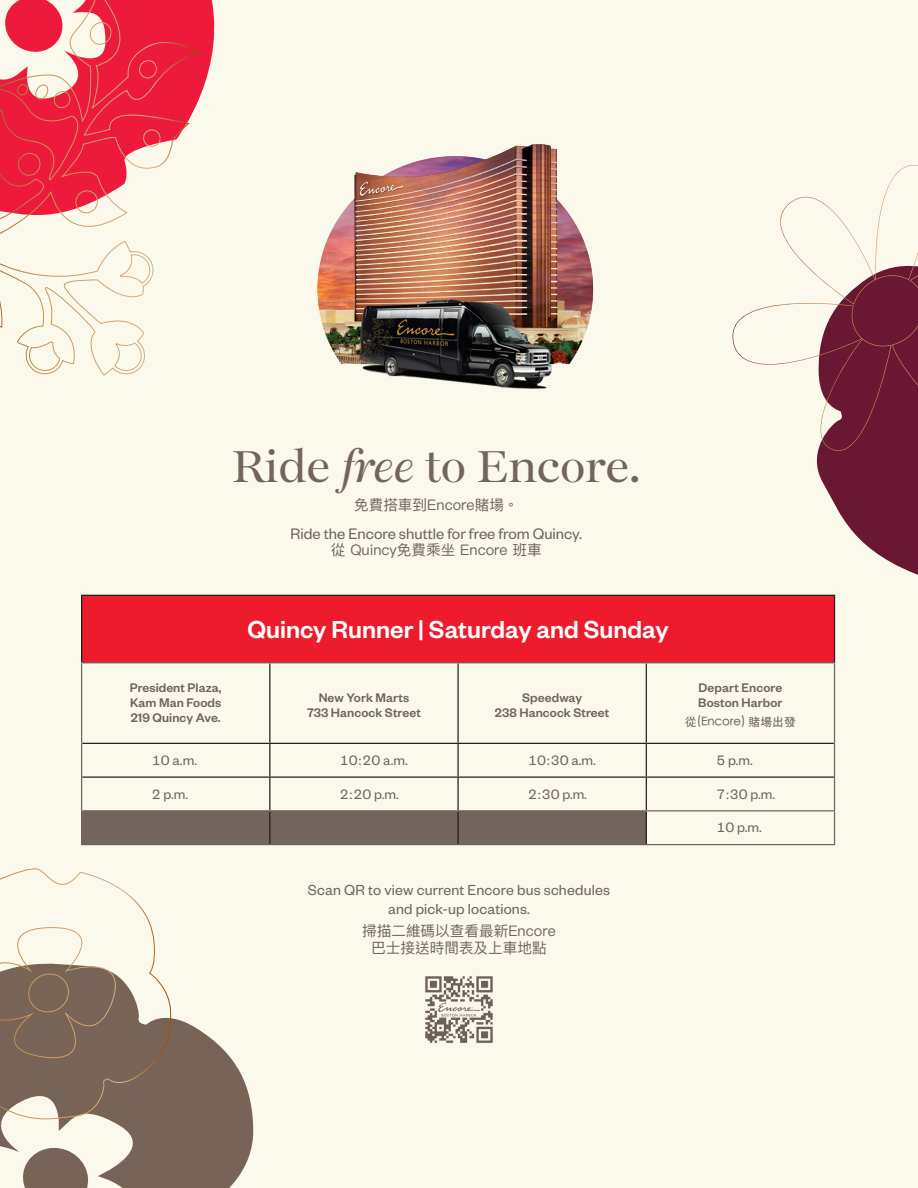
<style>
.page{position:relative;width:918px;height:1188px;background:#faf9ec}
.page>*{position:absolute;margin:0;border:0;box-sizing:border-box;transform-origin:0 0}
.t1{font:43.95px "Monday";letter-spacing:.01em;color:#71655d}
.t2{font:500 27px "Founders Grotesk";color:#fff}
.t3{font:16.65px "Founders Grotesk";color:#71655d}
.t4{font:16.05px/18.8px "Founders Grotesk";letter-spacing:.01em;color:#71655d;text-align:center}
.t5{font:15px "Founders Grotesk";color:#71655d}
.t6{font:14.55px/17.5px "Ping Fang HK";color:#71655d;text-align:center}
.t7{font:14.55px "Ping Fang SC";color:#71655d}
.t8{font:500 13.65px "Founders Grotesk";letter-spacing:.005em;color:#71655d}
.t9{font:500 11.85px "ST Heiti TC";color:#71655d}
.s1{font-style:italic}
</style>
<div class="page">
<svg style="left:201px;top:0;width:14px;height:94px"></svg>
<svg style="left:0;top:1011px;width:254px;height:177px;fill:#776456"></svg>
<svg style="left:19px;top:1144px;width:73px;height:44px"></svg>
<svg style="left:0;top:0;width:201px;height:376px"></svg>
<svg style="left:0;top:868px;width:171px;height:259px"></svg>
<div style="left:82px;top:595px;width:753px;height:68px;background:#ee1b2d"></div>
<div style="left:82px;top:811px;width:564px;height:33px;background:#71655d"></div>
<hr style="left:834px;top:596px;width:1px;height:66px;background:#231f20">
<hr style="left:269px;top:663px;width:1px;height:80px;background:#231f20">
<hr style="left:457px;top:663px;width:2px;height:80px;background:#231f20">
<hr style="left:646px;top:663px;width:1px;height:80px;background:#231f20">
<hr style="left:82px;top:743px;width:188px;height:1px;background:#231f20">
<hr style="left:270px;top:743px;width:188px;height:1px;background:#231f20">
<hr style="left:269px;top:744px;width:1px;height:32px;background:#231f20">
<hr style="left:458px;top:743px;width:188px;height:1px;background:#231f20">
<hr style="left:457px;top:744px;width:2px;height:32px;background:#231f20">
<hr style="left:646px;top:743px;width:188px;height:1px;background:#231f20">
<hr style="left:646px;top:744px;width:1px;height:32px;background:#231f20">
<hr style="left:82px;top:776px;width:188px;height:2px;background:#231f20">
<hr style="left:270px;top:776px;width:188px;height:2px;background:#231f20">
<hr style="left:269px;top:778px;width:1px;height:32px;background:#231f20">
<hr style="left:458px;top:776px;width:188px;height:2px;background:#231f20">
<hr style="left:457px;top:778px;width:2px;height:32px;background:#231f20">
<hr style="left:646px;top:776px;width:188px;height:2px;background:#231f20">
<hr style="left:646px;top:778px;width:1px;height:32px;background:#231f20">
<hr style="left:269px;top:811px;width:1px;height:33px;background:#231f20">
<hr style="left:457px;top:811px;width:2px;height:33px;background:#231f20">
<hr style="left:646px;top:811px;width:1px;height:33px;background:#231f20">
<hr style="left:81px;top:595px;width:189px;height:1px;background:#231f20">
<hr style="left:81px;top:596px;width:1px;height:66px;background:#231f20">
<hr style="left:270px;top:595px;width:188px;height:1px;background:#231f20">
<hr style="left:458px;top:595px;width:188px;height:1px;background:#231f20">
<hr style="left:646px;top:595px;width:189px;height:1px;background:#231f20">
<hr style="left:81px;top:662px;width:189px;height:1px;background:#71655d">
<hr style="left:81px;top:663px;width:1px;height:80px;background:#71655d">
<hr style="left:270px;top:662px;width:188px;height:1px;background:#71655d">
<hr style="left:458px;top:662px;width:188px;height:1px;background:#71655d">
<hr style="left:646px;top:662px;width:189px;height:1px;background:#71655d">
<hr style="left:834px;top:663px;width:1px;height:80px;background:#71655d">
<hr style="left:81px;top:743px;width:1px;height:34px;background:#71655d">
<hr style="left:834px;top:743px;width:1px;height:34px;background:#71655d">
<hr style="left:81px;top:777px;width:1px;height:33px;background:#71655d">
<hr style="left:834px;top:777px;width:1px;height:33px;background:#71655d">
<hr style="left:81px;top:810px;width:189px;height:1px;background:#71655d">
<hr style="left:81px;top:811px;width:1px;height:33px;background:#71655d">
<hr style="left:270px;top:810px;width:188px;height:1px;background:#71655d">
<hr style="left:458px;top:810px;width:188px;height:1px;background:#71655d">
<hr style="left:646px;top:810px;width:189px;height:1px;background:#71655d">
<hr style="left:834px;top:811px;width:1px;height:33px;background:#71655d">
<hr style="left:81px;top:844px;width:189px;height:1px;background:#71655d">
<hr style="left:270px;top:844px;width:188px;height:1px;background:#71655d">
<hr style="left:458px;top:844px;width:188px;height:1px;background:#71655d">
<hr style="left:646px;top:844px;width:189px;height:1px;background:#71655d">
<svg style="left:805px;top:451px;width:113px;height:144px"></svg>
<svg style="left:732px;top:165px;width:186px;height:286px"></svg>
<img style="left:317px;top:144px;width:277px;height:245px">
<img style="left:425px;top:976px;width:68px;height:67px">
<p class="t1" style="left:232px;top:438px;width:409px">Ride <span class="s1">free</span> to Encore.</p>
<p class="t6" style="left:354px;top:496px;width:166px">免費搭車到Encore賭場。</p>
<p class="t3" style="left:291px;top:523px;width:293px">Ride the Encore shuttle for free from Quincy.</p>
<p class="t7" style="left:331px;top:540px;width:212px">從 Quincy免費乘坐 Encore 班車</p>
<p class="t8" style="left:130px;top:680px;width:93px">President Plaza,</p>
<p class="t8" style="left:130px;top:695px;width:93px">Kam Man Foods</p>
<p class="t8" style="left:131px;top:709px;width:91px">219 Quincy Ave.</p>
<p class="t2" style="left:247px;top:612px;width:423px">Quincy Runner | Saturday and Sunday</p>
<p class="t8" style="left:319px;top:689px;width:92px">New York Marts</p>
<p class="t8" style="left:307px;top:704px;width:115px">733 Hancock Street</p>
<p class="t8" style="left:522px;top:689px;width:61px">Speedway</p>
<p class="t8" style="left:495px;top:704px;width:116px">238 Hancock Street</p>
<p class="t8" style="left:699px;top:679px;width:85px">Depart Encore</p>
<p class="t8" style="left:698px;top:694px;width:86px">Boston Harbor</p>
<p class="t9" style="left:685px;top:715px;width:113px">從(Encore) 賭場出發</p>
<p class="t5" style="left:152px;top:751px;width:47px">10 a.m.</p>
<p class="t5" style="left:340px;top:751px;width:69px">10:20 a.m.</p>
<p class="t5" style="left:528px;top:751px;width:69px">10:30 a.m.</p>
<p class="t5" style="left:716px;top:751px;width:38px">5 p.m.</p>
<p class="t5" style="left:152px;top:785px;width:38px">2 p.m.</p>
<p class="t5" style="left:340px;top:785px;width:60px">2:20 p.m.</p>
<p class="t5" style="left:528px;top:785px;width:60px">2:30 p.m.</p>
<p class="t5" style="left:716px;top:785px;width:60px">7:30 p.m.</p>
<p class="t5" style="left:716px;top:818px;width:47px">10 p.m.</p>
<p class="t4" style="left:308px;top:880px;width:304px">Scan QR to view current Encore bus schedules and pick-up locations.</p>
<p class="t6" style="left:362px;top:922px;width:195px">掃描二維碼以查看最新Encore巴士接送時間表及上車地點</p>
</div>
